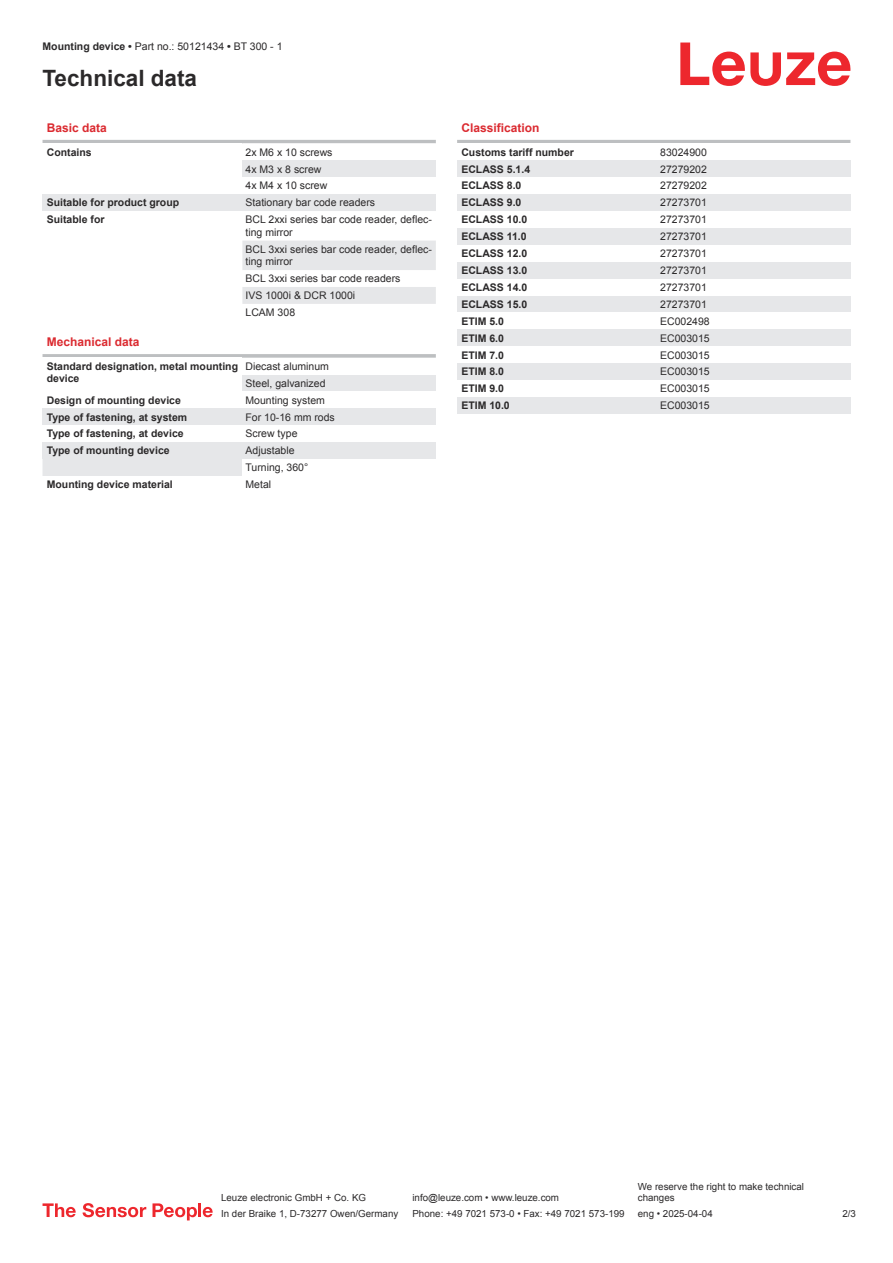
<style>
.page{position:relative;width:893px;height:1263px;background:#fff}
.page>*{position:absolute;margin:0;border:0;box-sizing:border-box;transform-origin:0 0}
.t1{font:700 22.5px "Arial";color:#2b292a}
.t2{font:700 12px "Arial";color:#db2a30}
.t3{font:10.5px/17px "Arial";color:#2b292a}
.t4{font:700 10.5px/12.6px "Arial";color:#2b292a}
.t5{font:9.75px/11.7px "Arial";color:#2b292a}
.s1{font-weight:700}
</style>
<div class="page">
<svg style="left:680px;top:43px;width:170px;height:43px"></svg>
<div style="left:43px;top:459px;width:199px;height:17px;background:#e6e7e9"></div>
<hr style="left:43px;top:140px;width:393px;height:3px;background:#bdbfc1">
<svg style="left:242px;top:143px;width:194px;height:1px"></svg>
<div style="left:242px;top:160px;width:194px;height:17px;background:#e6e7e9"></div>
<div style="left:43px;top:194px;width:199px;height:17px;background:#e6e7e9"></div>
<div style="left:242px;top:194px;width:194px;height:17px;background:#e6e7e9"></div>
<svg style="left:242px;top:240px;width:194px;height:64px"></svg>
<svg style="left:43px;top:354px;width:393px;height:4px;background:#c9cbcc"></svg>
<div style="left:242px;top:375px;width:194px;height:16px;background:#e6e7e9"></div>
<div style="left:43px;top:408px;width:199px;height:17px;background:#e6e7e9"></div>
<div style="left:242px;top:408px;width:194px;height:17px;background:#e6e7e9"></div>
<div style="left:43px;top:442px;width:199px;height:17px;background:#e6e7e9"></div>
<div style="left:242px;top:442px;width:194px;height:17px;background:#e6e7e9"></div>
<hr style="left:457px;top:140px;width:393px;height:3px;background:#bdbfc1">
<div style="left:457px;top:160px;width:200px;height:17px;background:#e6e7e9"></div>
<div style="left:657px;top:160px;width:193px;height:17px;background:#e6e7e9"></div>
<div style="left:457px;top:194px;width:200px;height:17px;background:#e6e7e9"></div>
<div style="left:657px;top:194px;width:193px;height:17px;background:#e6e7e9"></div>
<div style="left:457px;top:228px;width:200px;height:17px;background:#e6e7e9"></div>
<div style="left:657px;top:228px;width:193px;height:17px;background:#e6e7e9"></div>
<div style="left:457px;top:262px;width:200px;height:17px;background:#e6e7e9"></div>
<div style="left:657px;top:262px;width:193px;height:17px;background:#e6e7e9"></div>
<div style="left:457px;top:296px;width:200px;height:16px;background:#e6e7e9"></div>
<div style="left:657px;top:296px;width:193px;height:16px;background:#e6e7e9"></div>
<div style="left:457px;top:329px;width:200px;height:17px;background:#e6e7e9"></div>
<div style="left:657px;top:329px;width:193px;height:17px;background:#e6e7e9"></div>
<div style="left:457px;top:363px;width:200px;height:17px;background:#e6e7e9"></div>
<div style="left:657px;top:363px;width:193px;height:17px;background:#e6e7e9"></div>
<div style="left:457px;top:397px;width:200px;height:17px;background:#e6e7e9"></div>
<div style="left:657px;top:397px;width:193px;height:17px;background:#e6e7e9"></div>
<svg style="left:43px;top:1203px;width:33px;height:14px"></svg>
<svg style="left:83px;top:1203px;width:63px;height:14px"></svg>
<svg style="left:153px;top:1203px;width:44px;height:17px"></svg>
<hr style="left:198px;top:1203px;width:3px;height:14px;background:#ed272d">
<svg style="left:203px;top:1207px;width:10px;height:10px"></svg>
<p class="t3" style="left:43px;top:39px;width:242px"><span class="s1">Mounting device •</span> Part no.: 50121434 <span class="s1">•</span> BT 300 - 1</p>
<h1 class="t1" style="left:43px;top:70px;width:156px">Technical data</h1>
<p class="t2" style="left:47px;top:123px;width:62px">Basic data</p>
<p class="t4" style="left:47px;top:147px;width:46px">Contains</p>
<p class="t3" style="left:246px;top:144px;width:88px">2x M6 x 10 screws<br>4x M3 x 8 screw<br>4x M4 x 10 screw</p>
<p class="t4" style="left:47px;top:197px;width:134px">Suitable for product group</p>
<p class="t3" style="left:246px;top:195px;width:131px">Stationary bar code readers</p>
<p class="t4" style="left:47px;top:214px;width:59px">Suitable for</p>
<p class="t3" style="left:246px;top:214px;width:188px;line-height:12.6px">BCL 2xxi series bar code reader, deflec&shy;ting mirror</p>
<p class="t3" style="left:246px;top:244px;width:188px;line-height:12.6px">BCL 3xxi series bar code reader, deflec&shy;ting mirror</p>
<p class="t3" style="left:246px;top:271px;width:156px">BCL 3xxi series bar code readers<br>IVS 1000i &amp; DCR 1000i<br>LCAM 308</p>
<p class="t2" style="left:47px;top:338px;width:94px">Mechanical data</p>
<p class="t4" style="left:47px;top:361px;width:193px">Standard designation, metal mounting device</p>
<p class="t3" style="left:246px;top:359px;width:85px">Diecast aluminum<br>Steel, galvanized</p>
<p class="t4" style="left:47px;top:395px;width:136px">Design of mounting device</p>
<p class="t3" style="left:246px;top:392px;width:81px">Mounting system</p>
<p class="t4" style="left:47px;top:412px;width:142px">Type of fastening, at system</p>
<p class="t3" style="left:246px;top:409px;width:91px">For 10-16 mm rods</p>
<p class="t4" style="left:47px;top:428px;width:138px">Type of fastening, at device</p>
<p class="t3" style="left:246px;top:426px;width:53px">Screw type</p>
<p class="t4" style="left:47px;top:445px;width:124px">Type of mounting device</p>
<p class="t3" style="left:246px;top:443px;width:64px">Adjustable<br>Turning, 360°</p>
<p class="t4" style="left:47px;top:479px;width:128px">Mounting device material</p>
<p class="t3" style="left:246px;top:477px;width:27px">Metal</p>
<p class="t2" style="left:461px;top:123px;width:80px">Classification</p>
<p class="t4" style="left:461px;top:147px;width:114px">Customs tariff number</p>
<p class="t3" style="left:660px;top:144px;width:48px">83024900</p>
<p class="t4" style="left:461px;top:164px;width:70px">ECLASS 5.1.4</p>
<p class="t3" style="left:660px;top:161px;width:48px">27279202</p>
<p class="t4" style="left:461px;top:180px;width:62px">ECLASS 8.0</p>
<p class="t3" style="left:660px;top:178px;width:48px">27279202</p>
<p class="t4" style="left:461px;top:197px;width:62px">ECLASS 9.0</p>
<p class="t3" style="left:660px;top:195px;width:48px">27273701</p>
<p class="t4" style="left:461px;top:214px;width:67px">ECLASS 10.0</p>
<p class="t3" style="left:660px;top:212px;width:48px">27273701</p>
<p class="t4" style="left:461px;top:231px;width:67px">ECLASS 11.0</p>
<p class="t3" style="left:660px;top:229px;width:48px">27273701</p>
<p class="t4" style="left:461px;top:248px;width:67px">ECLASS 12.0</p>
<p class="t3" style="left:660px;top:246px;width:48px">27273701</p>
<p class="t4" style="left:461px;top:265px;width:67px">ECLASS 13.0</p>
<p class="t3" style="left:660px;top:263px;width:48px">27273701</p>
<p class="t4" style="left:461px;top:282px;width:67px">ECLASS 14.0</p>
<p class="t3" style="left:660px;top:280px;width:48px">27273701</p>
<p class="t4" style="left:461px;top:299px;width:67px">ECLASS 15.0</p>
<p class="t3" style="left:660px;top:297px;width:48px">27273701</p>
<p class="t4" style="left:461px;top:316px;width:44px">ETIM 5.0</p>
<p class="t3" style="left:660px;top:313px;width:51px">EC002498</p>
<p class="t4" style="left:461px;top:333px;width:44px">ETIM 6.0</p>
<p class="t3" style="left:660px;top:330px;width:51px">EC003015</p>
<p class="t4" style="left:461px;top:349px;width:44px">ETIM 7.0</p>
<p class="t3" style="left:660px;top:347px;width:51px">EC003015</p>
<p class="t4" style="left:461px;top:366px;width:44px">ETIM 8.0</p>
<p class="t3" style="left:660px;top:364px;width:51px">EC003015</p>
<p class="t4" style="left:461px;top:383px;width:44px">ETIM 9.0</p>
<p class="t3" style="left:660px;top:381px;width:51px">EC003015</p>
<p class="t4" style="left:461px;top:400px;width:50px">ETIM 10.0</p>
<p class="t3" style="left:660px;top:398px;width:51px">EC003015</p>
<p class="t5" style="left:221px;top:1193px;width:146px">Leuze electronic GmbH + Co. KG</p>
<p class="t5" style="left:412px;top:1193px;width:148px">info@leuze.com • www.leuze.com</p>
<p class="t5" style="left:638px;top:1181px;width:168px">We reserve the right to make technical changes</p>
<p class="t5" style="left:221px;top:1209px;width:179px">In der Braike 1, D-73277 Owen/Germany</p>
<p class="t5" style="left:412px;top:1209px;width:214px">Phone: +49 7021 573-0 • Fax: +49 7021 573-199</p>
<p class="t5" style="left:638px;top:1209px;width:76px">eng • 2025-04-04</p>
<p class="t5" style="left:842px;top:1209px;width:15px">2 /3</p>
</div>
